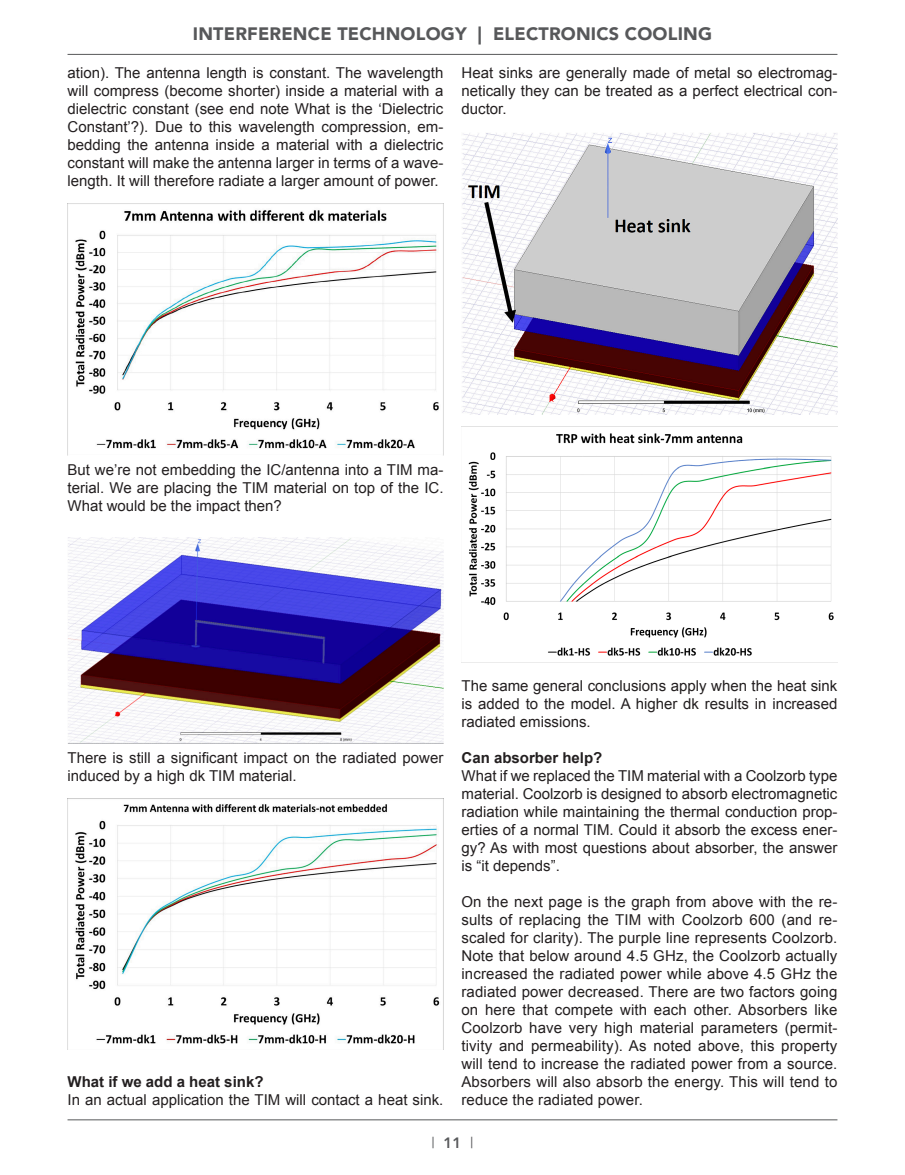
<style>
.page{position:relative;width:905px;height:1175px;background:#fff}
.page>*{position:absolute;margin:0;border:0;box-sizing:border-box;transform-origin:0 0}
.t1{font:900 18px "Avenir";letter-spacing:.01em;color:#57585a}
.Default{font:15px/18px "Arial";color:#231f20;text-align:justify}
.Default-2{font:700 15px "Arial";color:#231f20}
.t2{font:15px "Avenir";color:#57585a}
.s1{font-weight:800}
</style>
<div class="page">
<hr style="left:68px;top:1119px;width:769px;height:1px;background:#57585a">
<hr style="left:68px;top:54px;width:769px;height:1px;background:#57585a">
<img style="left:68px;top:203px;width:375px;height:246px">
<img style="left:68px;top:537px;width:375px;height:206px">
<img style="left:68px;top:798px;width:375px;height:246px">
<img style="left:462px;top:133px;width:375px;height:281px">
<img style="left:461px;top:426px;width:376px;height:230px">
<p class="t1" style="left:193px;top:19px;width:520px">INTERFERENCE TECHNOLOGY | ELECTRONICS COOLING</p>
<p class="Default" style="left:68px;top:64px;width:377px">ation). The antenna length is constant. The wavelength will compress (become shorter) inside a material with a dielectric constant (see end note What is the ‘Dielectric Constant’?). Due to this wavelength compression, em&shy;bedding the antenna inside a material with a dielectric constant will make the antenna larger in terms of a wave&shy;length. It will therefore radiate a larger amount of power.</p>
<p class="Default" style="left:461px;top:64px;width:377px">Heat sinks are generally made of metal so electromag&shy;netically they can be treated as a perfect electrical con&shy;ductor.</p>
<p class="Default" style="left:68px;top:460px;width:377px">But we’re not embedding the IC/antenna into a TIM ma&shy;terial. We are placing the TIM material on top of the IC.<br>What would be the impact then?</p>
<p class="Default" style="left:68px;top:748px;width:377px">There is still a significant impact on the radiated power induced by a high dk TIM material.</p>
<p class="Default-2" style="left:68px;top:1071px;width:197px">What if we add a heat sink?</p>
<p class="Default" style="left:68px;top:1090px;width:377px">In an actual application the TIM will contact a heat sink.</p>
<p class="Default" style="left:461px;top:676px;width:377px">The same general conclusions apply when the heat sink is added to the model. A higher dk results in increased radiated emissions.</p>
<p class="Default-2" style="left:461px;top:747px;width:142px">Can absorber help?</p>
<p class="Default" style="left:461px;top:766px;width:377px">What if we replaced the TIM material with a Coolzorb type material. Coolzorb is designed to absorb electromagnetic radiation while maintaining the thermal conduction prop&shy;erties of a normal TIM. Could it absorb the excess ener&shy;gy? As with most questions about absorber, the answer is “it depends”.</p>
<p class="Default" style="left:461px;top:892px;width:377px">On the next page is the graph from above with the re&shy;sults of replacing the TIM with Coolzorb 600 (and re&shy;scaled for clarity). The purple line represents Coolzorb.<br>Note that below around 4.5 GHz, the Coolzorb actually increased the radiated power while above 4.5 GHz the radiated power decreased. There are two factors going on here that compete with each other. Absorbers like Coolzorb have very high material parameters (permit&shy;tivity and permeability). As noted above, this property will tend to increase the radiated power from a source.<br>Absorbers will also absorb the energy. This will tend to reduce the radiated power.</p>
<p class="t2" style="left:431px;top:1133px;width:44px">| <span class="s1">11</span> |</p>
</div>
